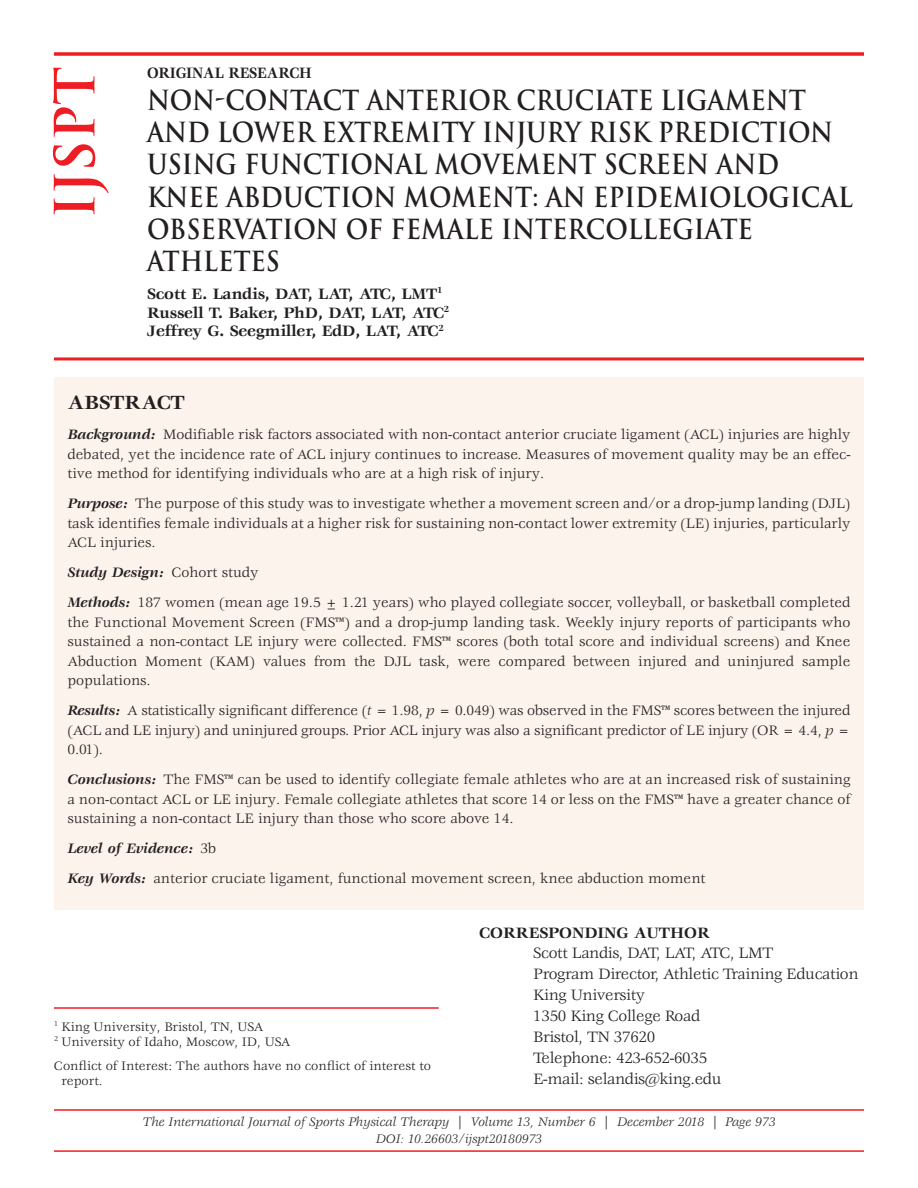
<style>
.page{position:relative;width:918px;height:1188px;background:#fff}
.page>*{position:absolute;margin:0;border:0;box-sizing:border-box;transform-origin:0 0}
.t1{font:700 54px "Trajan Pro";color:#ee1d23}
.t2{font:700 27px/32.2px "Trajan Pro";color:#231f20;scale:.9 1}
.t3{font:700 21px "Veljovic Std";color:#231f20}
.t4{font:16.5px/21px "Veljovic Std";letter-spacing:-.02em;color:#231f20}
.t5{font:700 16.5px/18.8px "Veljovic Std";letter-spacing:-.01em;color:#231f20}
.t6{font:700 16.5px "Veljovic Std";letter-spacing:-.01em;color:#231f20;scale:.9 1}
.t7{font:15px/19.5px "Veljovic Std";color:#231f20;text-align:justify}
.t8{font:13.5px/15px "Veljovic Std";color:#231f20}
.t9{font:italic 13.5px/16.5px "Veljovic Std";color:#231f20;text-align:center}
.s1{font-weight:700;font-style:italic}
.s2{font-style:italic}
</style>
<div class="page">
<div style="left:54px;top:377px;width:810px;height:533px;background:#fdf3ed"></div>
<svg style="left:54px;top:52px;width:810px;height:4px"></svg>
<hr style="left:54px;top:1007px;width:385px;height:2px;background:#ee1d23">
<hr style="left:54px;top:357px;width:810px;height:3px;background:#ee1d23">
<hr style="left:54px;top:1109px;width:810px;height:2px;background:#ee1d23">
<hr style="left:54px;top:1150px;width:810px;height:2px;background:#ee1d23">
<h1 class="t1" style="left:44px;top:219px;width:154px;rotate:-90deg">IJSPT</h1>
<p class="t6" style="left:147px;top:66px;width:185px">ORIGINAL RESEARCH</p>
<h2 class="t2" style="left:147px;top:84px;width:786px">NON-CONTACT ANTERIOR CRUCIATE LIGAMENT AND LOWER EXTREMITY INJURY RISK PREDICTION USING FUNCTIONAL MOVEMENT SCREEN AND KNEE ABDUCTION MOMENT: AN EPIDEMIOLOGICAL OBSERVATION OF FEMALE INTERCOLLEGIATE ATHLETES</h2>
<p class="t5" style="left:147px;top:285px;width:304px">Scott E. Landis, DAT, LAT, ATC, LMT<sup>1<br></sup>Russell T. Baker, PhD, DAT, LAT, ATC<sup>2<br></sup>Jeffrey G. Seegmiller, EdD, LAT, ATC<sup>2</sup></p>
<h3 class="t3" style="left:68px;top:394px;width:119px">ABSTRACT</h3>
<p class="t7" style="left:68px;top:426px;width:785px"><span class="s1">Background:</span> Modifiable risk factors associated with non-contact anterior cruciate ligament (ACL) injuries are highly debated, yet the incidence rate of ACL injury continues to increase. Measures of movement quality may be an effec&shy;tive method for identifying individuals who are at a high risk of injury.</p>
<p class="t7" style="left:68px;top:495px;width:785px"><span class="s1">Purpose:</span> The purpose of this study was to investigate whether a movement screen and/or a drop-jump landing (DJL) task identifies female individuals at a higher risk for sustaining non-contact lower extremity (LE) injuries, particularly ACL injuries.</p>
<p class="t7" style="left:68px;top:559px;width:785px;line-height:30px"><span class="s1">Study Design:</span> Cohort study<br><span class="s1">Methods:</span> 187 women (mean age 19.5 ± 1.21 years) who played collegiate soccer, volleyball, or basketball completed</p>
<p class="t7" style="left:68px;top:613px;width:785px">the Functional Movement Screen (FMS™) and a drop-jump landing task. Weekly injury reports of participants who sustained a non-contact LE injury were collected. FMS™ scores (both total score and individual screens) and Knee Abduction Moment (KAM) values from the DJL task, were compared between injured and uninjured sample populations.</p>
<p class="t7" style="left:67px;top:702px;width:785px"><span class="s1">Results:</span> A statistically significant difference (<span class="s2">t</span> = 1.98, <span class="s2">p</span> = 0.049) was observed in the FMS™ scores between the injured (ACL and LE injury) and uninjured groups. Prior ACL injury was also a significant predictor of LE injury (OR = 4.4, <span class="s2">p</span> = 0.01).</p>
<p class="t7" style="left:67px;top:771px;width:785px"><span class="s1">Conclusions:</span> The FMS™ can be used to identify collegiate female athletes who are at an increased risk of sustaining a non-contact ACL or LE injury. Female collegiate athletes that score 14 or less on the FMS™ have a greater chance of sustaining a non-contact LE injury than those who score above 14.</p>
<p class="t7" style="left:67px;top:835px;width:640px;line-height:30px"><span class="s1">Level of Evidence:</span> 3b<br><span class="s1">Key Words:</span> anterior cruciate ligament, functional movement screen, knee abduction moment</p>
<p class="t5" style="left:479px;top:924px;width:232px">CORRESPONDING AUTHOR</p>
<p class="t4" style="left:533px;top:944px;width:327px">Scott Landis, DAT, LAT, ATC, LMT<br>Program Director, Athletic Training Education<br>King University<br>1350 King College Road<br>Bristol, TN 37620<br>Telephone: 423-652-6035<br>E-mail: selandis@king.edu</p>
<p class="t9" style="left:142px;top:1115px;width:635px">The International Journal of Sports Physical Therapy | Volume 13, Number 6 | December 2018 | Page 973<br>DOI: 10.26603/ijspt20180973</p>
<p class="t8" style="left:54px;top:1020px;width:238px"><sup>1</sup> King University, Bristol, TN, USA<br><sup>2</sup> University of Idaho, Moscow, ID, USA</p>
<p class="t8" style="left:62px;top:1059px;width:371px;text-indent:-8px">Conflict of Interest: The authors have no conflict of interest to report.</p>
</div>
